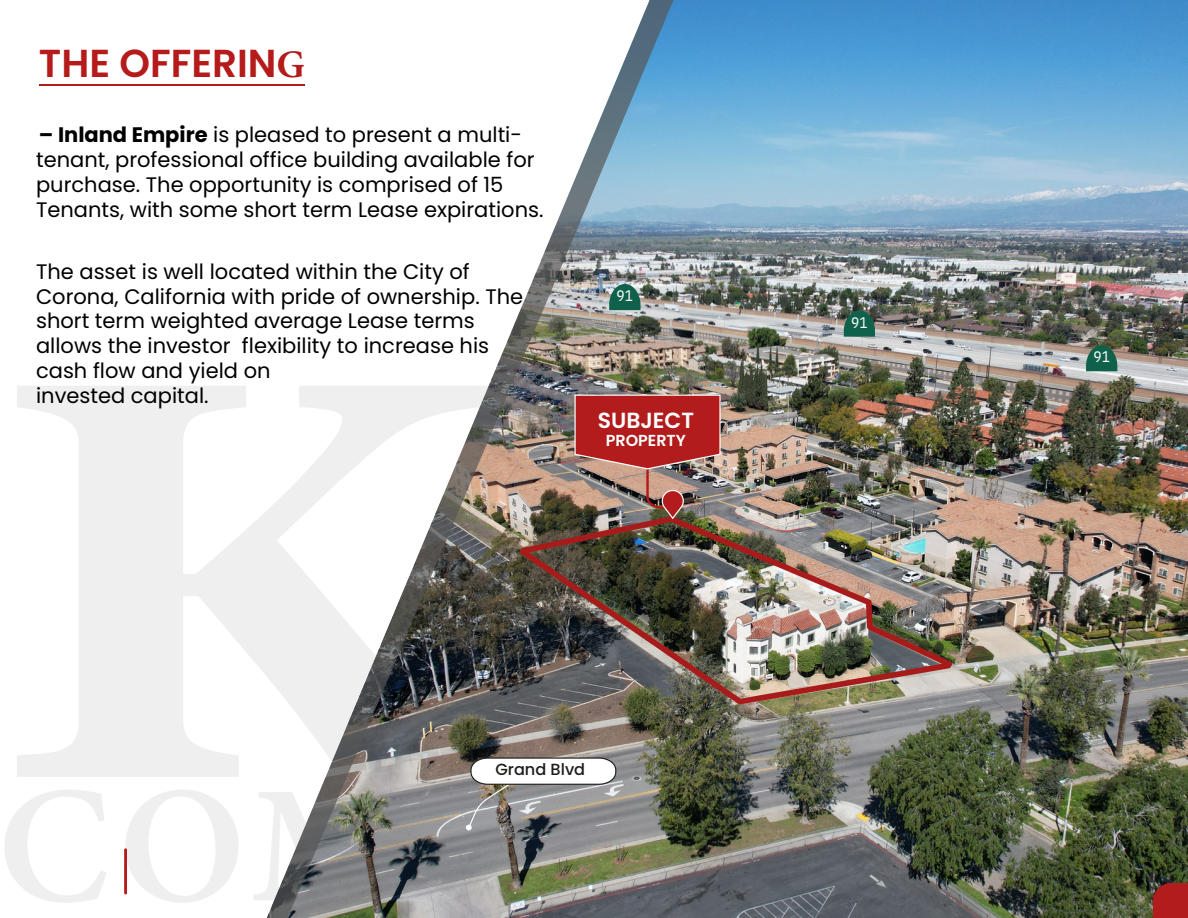
<style>
.page{position:relative;width:1188px;height:918px;background:#fff}
.page>*{position:absolute;margin:0;border:0;box-sizing:border-box;transform-origin:0 0}
.t1{font:600 39px "Poppins";color:#b41b1a}
.t2{font:600 21.9px "Poppins";color:#fff}
.t3{font:21px/24.8px "Poppins";color:#000}
.t4{font:500 16.2px "Poppins";color:#1e1e1c}
.t5{font:600 15.9px "Poppins";color:#fff}
.t6{font:15.3px "IBM Plex Sans Cond";color:#fff}
.s1{font-family:"Minion Pro";font-weight:700}
.s2{font-weight:700}
</style>
<div class="page">
<svg style="left:5px;top:790px;width:101px;height:113px"></svg>
<svg style="left:125px;top:790px;width:113px;height:113px"></svg>
<svg style="left:254px;top:792px;width:13px;height:108px"></svg>
<svg style="left:17px;top:386px;width:250px;height:391px;fill:#efefef"></svg>
<img style="left:673px;top:0;width:515px;height:918px">
<hr style="left:124px;top:848px;width:3px;height:46px;background:#b41b1a">
<img style="left:267px;top:0;width:406px;height:918px">
<svg style="left:1083px;top:792px;width:104px;height:125px;background:#49472c"></svg>
<img style="left:408px;top:757px;width:249px;height:143px">
<svg style="left:609px;top:284px;width:31px;height:26px"></svg>
<svg style="left:844px;top:310px;width:31px;height:27px"></svg>
<svg style="left:1086px;top:345px;width:31px;height:26px"></svg>
<img style="left:515px;top:394px;width:442px;height:315px">
<hr style="left:39px;top:84px;width:266px;height:2px;background:#b41b1a">
<h1 class="t1" style="left:39px;top:36px;width:268px">THE OFFERIN<span class="s1">G</span></h1>
<p class="t3" style="left:36px;top:122px;width:509px;line-height:25.2px"><span class="s2">– Inland Empire</span> is pleased to present a multi&shy;tenant, professional office building available for purchase. The opportunity is comprised of 15<br>Tenants, with some short term Lease expirations.</p>
<p class="t3" style="left:36px;top:259px;width:489px">The asset is well located within the City of Corona, California with pride of ownership. The short term weighted average Lease terms allows the investor flexibility to increase his cash flow and yield on<br>invested capital.</p>
<p class="t6" style="left:617px;top:286px;width:18px">91</p>
<p class="t2" style="left:598px;top:405px;width:98px">SUBJECT</p>
<p class="t5" style="left:606px;top:429px;width:82px">PROPERTY</p>
<p class="t4" style="left:495px;top:758px;width:91px">Grand Blvd</p>
<p class="t6" style="left:851px;top:312px;width:18px">91</p>
<p class="t6" style="left:1093px;top:347px;width:18px">91</p>
</div>
